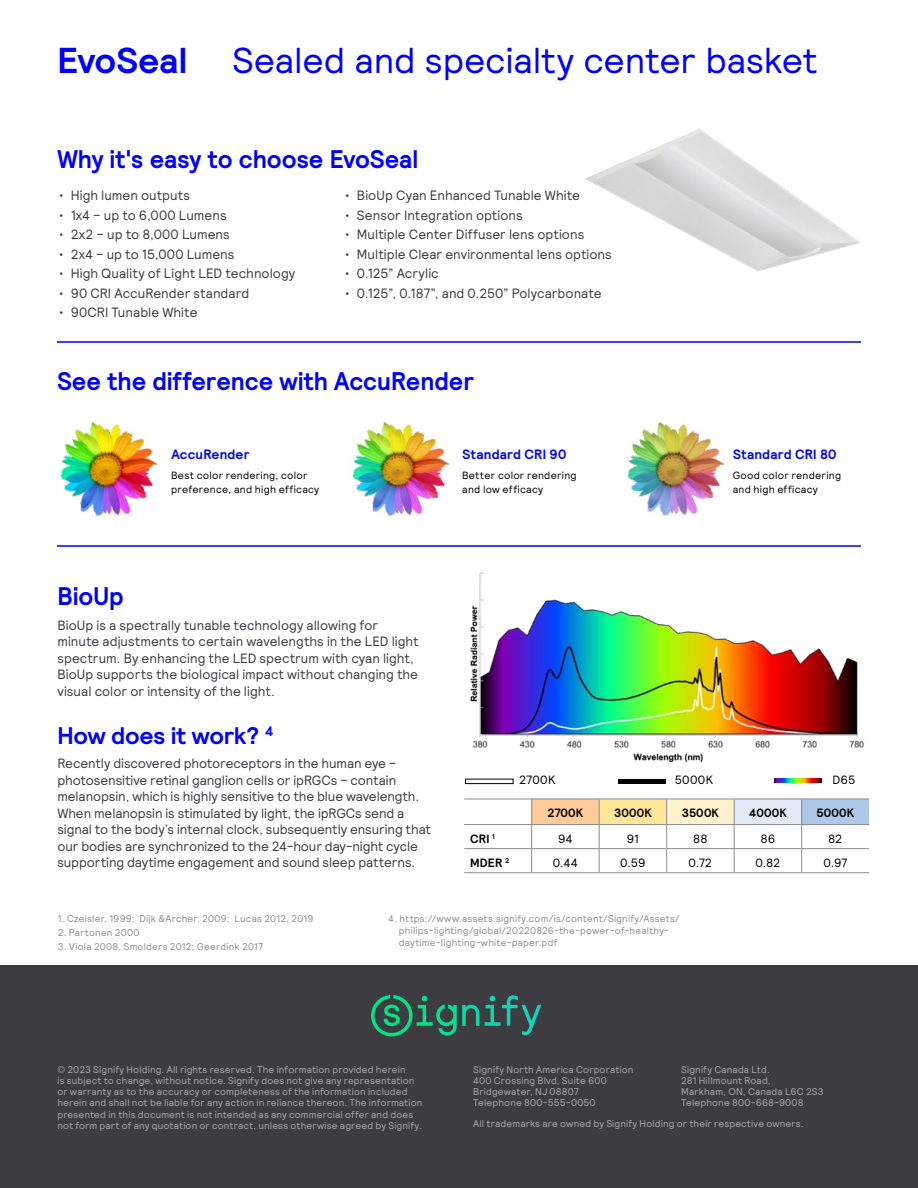
<style>
.page{position:relative;width:918px;height:1188px;background:#fff}
.page>*{position:absolute;margin:0;border:0;box-sizing:border-box;transform-origin:0 0}
.t1{font:36px "Signify Relative";letter-spacing:-.005em;color:#00f}
.t2{font:700 36px "Signify Relative";color:#00f}
.t3{font:700 25.5px "Signify Relative";color:#00f;scale:.96 1}
.t4{font:700 24px "Signify Relative";letter-spacing:-.01em;color:#00f}
.t5{font:13.5px/16.5px "Signify Relative";color:#3c3c41}
.t6{font:700 13.5px "Signify Relative";letter-spacing:.015em;color:#00f}
.t7{font:12px "Signify Relative";color:#000}
.t8{font:700 12px "Signify Relative";letter-spacing:.015em;color:#000}
.t9{font:10.5px/13.5px "Signify Relative";letter-spacing:.025em;color:#000}
.t10{font:9.75px/11.2px "Signify Relative";letter-spacing:.015em;color:#aaaaaf}
.t11{font:9.75px/12px "Signify Relative";letter-spacing:.025em;color:#8a8c8e}
</style>
<div class="page">
<div style="left:0;top:965px;width:918px;height:223px;background:#3c3c41"></div>
<svg style="left:371px;top:995px;width:167px;height:41px"></svg>
<hr style="left:57px;top:341px;width:804px;height:2px;background:#00f">
<hr style="left:57px;top:545px;width:804px;height:2px;background:#00f">
<img style="left:585px;top:129px;width:276px;height:142px">
<img style="left:627px;top:422px;width:98px;height:94px">
<img style="left:352px;top:422px;width:98px;height:94px">
<img style="left:60px;top:422px;width:98px;height:94px">
<img style="left:470px;top:572px;width:394px;height:191px">
<div style="left:465px;top:779px;width:48px;height:5px;border:1px solid #000"></div>
<div style="left:619px;top:779px;width:47px;height:5px;background:#000101"></div>
<img style="left:774px;top:778px;width:48px;height:5px">
<div style="left:532px;top:799px;width:67px;height:26px;background:#fc9"></div>
<div style="left:599px;top:799px;width:68px;height:26px;background:#ffe699"></div>
<div style="left:667px;top:799px;width:67px;height:26px;background:#fff2cc"></div>
<div style="left:734px;top:799px;width:68px;height:26px;background:#e1e9f6"></div>
<div style="left:802px;top:799px;width:67px;height:26px;background:#adc8e9"></div>
<hr style="left:464px;top:799px;width:68px;height:1px;background:#8a8c8e">
<hr style="left:532px;top:799px;width:67px;height:1px;background:#8a8c8e">
<hr style="left:599px;top:799px;width:68px;height:1px;background:#8a8c8e">
<hr style="left:667px;top:799px;width:67px;height:1px;background:#8a8c8e">
<hr style="left:464px;top:824px;width:68px;height:1px;background:#8a8c8e">
<hr style="left:532px;top:824px;width:67px;height:1px;background:#8a8c8e">
<hr style="left:599px;top:824px;width:68px;height:1px;background:#8a8c8e">
<hr style="left:667px;top:824px;width:67px;height:1px;background:#8a8c8e">
<hr style="left:464px;top:848px;width:68px;height:1px;background:#8a8c8e">
<hr style="left:532px;top:848px;width:67px;height:1px;background:#8a8c8e">
<svg style="left:531px;top:799px;width:1px;height:73px"></svg>
<hr style="left:599px;top:848px;width:68px;height:1px;background:#8a8c8e">
<svg style="left:599px;top:799px;width:1px;height:73px"></svg>
<hr style="left:667px;top:848px;width:67px;height:1px;background:#8a8c8e">
<svg style="left:666px;top:799px;width:1px;height:73px"></svg>
<hr style="left:734px;top:848px;width:68px;height:1px;background:#8a8c8e">
<hr style="left:802px;top:848px;width:67px;height:1px;background:#8a8c8e">
<hr style="left:464px;top:872px;width:68px;height:1px;background:#8a8c8e">
<hr style="left:532px;top:872px;width:67px;height:1px;background:#8a8c8e">
<hr style="left:599px;top:872px;width:68px;height:1px;background:#8a8c8e">
<hr style="left:667px;top:872px;width:67px;height:1px;background:#8a8c8e">
<hr style="left:734px;top:872px;width:68px;height:1px;background:#8a8c8e">
<hr style="left:802px;top:872px;width:67px;height:1px;background:#8a8c8e">
<hr style="left:734px;top:799px;width:68px;height:1px;background:#8a8c8e">
<svg style="left:734px;top:799px;width:1px;height:73px"></svg>
<hr style="left:734px;top:824px;width:68px;height:1px;background:#8a8c8e">
<hr style="left:802px;top:799px;width:67px;height:1px;background:#8a8c8e">
<svg style="left:801px;top:799px;width:1px;height:73px"></svg>
<hr style="left:802px;top:824px;width:67px;height:1px;background:#8a8c8e">
<h1 class="t2" style="left:57px;top:37px;width:131px">EvoSeal</h1>
<h1 class="t1" style="left:232px;top:37px;width:587px">Sealed and specialty center basket</h1>
<h2 class="t3" style="left:57px;top:142px;width:377px">Why it's easy to choose EvoSeal</h2>
<p class="t5" style="left:59px;top:187px;width:133px">• High lumen outputs</p>
<p class="t5" style="left:59px;top:206px;width:170px">• 1x4 – up to 6,000 Lumens</p>
<p class="t5" style="left:59px;top:226px;width:173px">• 2x2 – up to 8,000 Lumens</p>
<p class="t5" style="left:59px;top:245px;width:177px">• 2x4 – up to 15,000 Lumens</p>
<p class="t5" style="left:59px;top:265px;width:238px">• High Quality of Light LED technology</p>
<p class="t5" style="left:59px;top:284px;width:192px">• 90 CRI AccuRender standard</p>
<p class="t5" style="left:59px;top:304px;width:140px">• 90CRI Tunable White</p>
<p class="t5" style="left:345px;top:187px;width:237px">• BioUp Cyan Enhanced Tunable White</p>
<p class="t5" style="left:345px;top:206px;width:179px">• Sensor Integration options</p>
<p class="t5" style="left:345px;top:226px;width:241px">• Multiple Center Diffuser lens options</p>
<p class="t5" style="left:345px;top:245px;width:268px">• Multiple Clear environmental lens options</p>
<p class="t5" style="left:345px;top:265px;width:95px">• 0.125” Acrylic</p>
<p class="t5" style="left:345px;top:284px;width:258px">• 0.125”, 0.187”, and 0.250” Polycarbonate</p>
<h2 class="t3" style="left:57px;top:364px;width:436px">See the difference with AccuRender</h2>
<h2 class="t3" style="left:57px;top:579px;width:71px">BioUp</h2>
<p class="t6" style="left:171px;top:445px;width:79px">AccuRender</p>
<p class="t9" style="left:171px;top:468px;width:150px">Best color rendering, color preference, and high efficacy</p>
<p class="t5" style="left:57px;top:617px;width:363px">BioUp is a spectrally tunable technology allowing for minute adjustments to certain wavelengths in the LED light spectrum. By enhancing the LED spectrum with cyan light, BioUp supports the biological impact without changing the visual color or intensity of the light.</p>
<h3 class="t4" style="left:57px;top:720px;width:218px">How does it work? <sup>4</sup></h3>
<p class="t6" style="left:463px;top:445px;width:105px">Standard CRI 90</p>
<p class="t9" style="left:462px;top:468px;width:116px">Better color rendering and low efficacy</p>
<p class="t6" style="left:733px;top:445px;width:105px">Standard CRI 80</p>
<p class="t9" style="left:733px;top:468px;width:110px">Good color rendering and high efficacy</p>
<p class="t5" style="left:57px;top:755px;width:375px">Recently discovered photoreceptors in the human eye – photosensitive retinal ganglion cells or ipRGCs – contain melanopsin, which is highly sensitive to the blue wavelength.<br>When melanopsin is stimulated by light, the ipRGCs send a signal to the body’s internal clock, subsequently ensuring that our bodies are synchronized to the 24-hour day-night cycle supporting daytime engagement and sound sleep patterns.</p>
<p class="t7" style="left:519px;top:772px;width:38px">2700K</p>
<p class="t7" style="left:675px;top:772px;width:40px">5000K</p>
<p class="t7" style="left:832px;top:772px;width:24px">D65</p>
<p class="t8" style="left:547px;top:805px;width:37px">2700K</p>
<p class="t8" style="left:614px;top:805px;width:39px">3000K</p>
<p class="t8" style="left:682px;top:805px;width:39px">3500K</p>
<p class="t8" style="left:749px;top:805px;width:39px">4000K</p>
<p class="t8" style="left:817px;top:805px;width:39px">5000K</p>
<p class="t8" style="left:470px;top:831px;width:26px">CRI <sup>1</sup></p>
<p class="t7" style="left:558px;top:831px;width:16px">94</p>
<p class="t7" style="left:627px;top:831px;width:14px">91</p>
<p class="t7" style="left:693px;top:831px;width:16px">88</p>
<p class="t7" style="left:761px;top:831px;width:16px">86</p>
<p class="t7" style="left:828px;top:831px;width:16px">82</p>
<p class="t8" style="left:470px;top:855px;width:41px">MDER <sup>2</sup></p>
<p class="t7" style="left:553px;top:855px;width:27px">0.44</p>
<p class="t7" style="left:620px;top:855px;width:27px">0.59</p>
<p class="t7" style="left:689px;top:855px;width:25px">0.72</p>
<p class="t7" style="left:755px;top:855px;width:26px">0.82</p>
<p class="t7" style="left:823px;top:855px;width:26px">0.97</p>
<p class="t11" style="left:58px;top:912px;width:257px">1. Czeisler, 1999; Dijk &amp;Archer, 2009; Lucas 2012, 2019</p>
<p class="t11" style="left:58px;top:926px;width:83px">2. Partonen 2000</p>
<p class="t11" style="left:58px;top:940px;width:207px">3. Viola 2008, Smolders 2012; Geerdink 2017</p>
<p class="t11" style="left:399px;top:912px;width:283px;text-indent:-11px">4. https://www.assets.signify.com/is/content/Signify/Assets/ philips-lighting/global/20220826-the-power-of-healthy&shy;daytime-lighting-white-paper.pdf</p>
<p class="t10" style="left:57px;top:1063px;width:367px">© 2023 Signify Holding. All rights reserved. The information provided herein<br>is subject to change, without notice. Signify does not give any representation or warranty as to the accuracy or completeness of the information included herein and shall not be liable for any action in reliance thereon. The information presented in this document is not intended as any commercial offer and does not form part of any quotation or contract, unless otherwise agreed by Signify.</p>
<p class="t10" style="left:473px;top:1063px;width:162px">Signify North America Corporation<br>400 Crossing Blvd, Suite 600<br>Bridgewater, NJ 08807<br>Telephone 800-555-0050</p>
<p class="t10" style="left:681px;top:1063px;width:144px">Signify Canada Ltd.<br>281 Hillmount Road,<br>Markham, ON, Canada L6C 2S3<br>Telephone 800-668-9008</p>
<p class="t10" style="left:473px;top:1118px;width:332px">All trademarks are owned by Signify Holding or their respective owners.</p>
</div>
